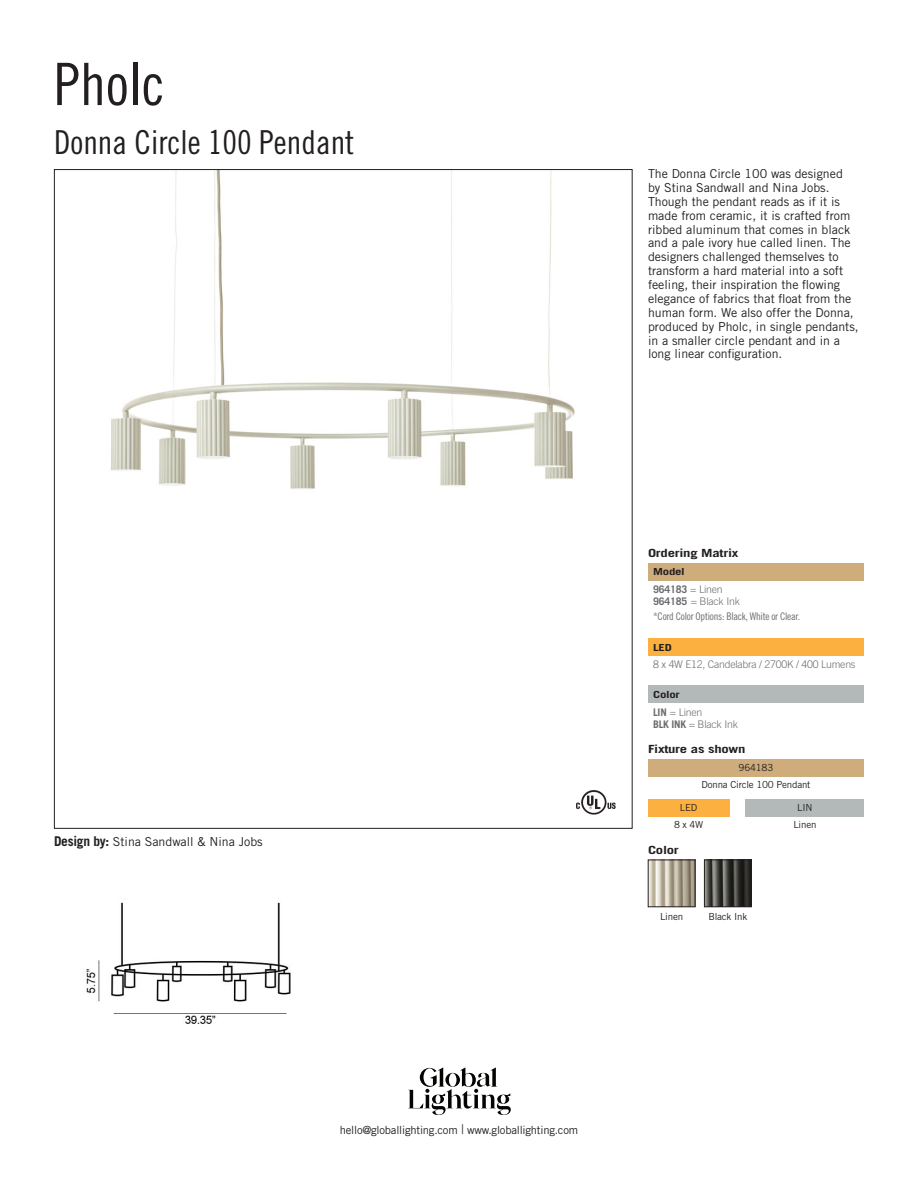
<style>
.page{position:relative;width:918px;height:1188px;background:#fff}
.page>*{position:absolute;margin:0;border:0;box-sizing:border-box;transform-origin:0 0}
.t1{font:58.5px "Trade Gothic LT Std Cn 18";color:#231f20}
.t2{font:33px "Trade Gothic LT Std Cn 18";color:#231f20}
.t3{font:12.3px/13.8px "Trade Gothic LT Std";color:#231f20}
.t4{font:11.25px "Trade Gothic LT Std";letter-spacing:-.02em;color:#231f20}
.t5{font:700 11.25px "Trade Gothic LT Std";letter-spacing:-.02em;color:#231f20;scale:1.31 1}
.t6{font:300 10.5px "Trade Gothic LT Std";letter-spacing:-.02em;color:#6c6d70}
.t7{font:10.5px "Trade Gothic LT Std Cn 18";letter-spacing:-.02em;color:#6c6d70}
.t8{font:700 10.5px "Trade Gothic LT Std";letter-spacing:-.02em;color:#6c6d70}
.t9{font:9.75px "Trade Gothic LT Std";letter-spacing:-.02em;color:#231f20}
.t10{font:700 9.75px "Trade Gothic LT Std";letter-spacing:-.02em;color:#231f20;scale:1.31 1}
.s1{font-weight:700;font-size:13.5px}
.s2{font-weight:300}
.s3{font-weight:700}
.s4{font-weight:300;font-size:13.5px}
</style>
<div class="page">
<img style="left:86px;top:902px;width:205px;height:122px">
<img style="left:111px;top:171px;width:464px;height:318px">
<div style="left:648px;top:563px;width:216px;height:18px;background:#cfac7b"></div>
<div style="left:648px;top:686px;width:216px;height:17px;background:#b3b8b9"></div>
<img style="left:650px;top:862px;width:43px;height:43px">
<img style="left:706px;top:862px;width:43px;height:43px">
<div style="left:704px;top:860px;width:47px;height:47px;border:1px solid #231f20"></div>
<div style="left:648px;top:759px;width:216px;height:18px;background:#cfac7b"></div>
<div style="left:648px;top:799px;width:81px;height:18px;background:#fbb03f"></div>
<div style="left:746px;top:799px;width:118px;height:18px;background:#b3b8b9"></div>
<div style="left:648px;top:638px;width:216px;height:18px;background:#fbb03f"></div>
<img style="left:576px;top:790px;width:40px;height:25px">
<svg style="left:408px;top:1067px;width:103px;height:48px"></svg>
<p class="t1" style="left:54px;top:49px;width:112px">Pholc</p>
<p class="t2" style="left:54px;top:123px;width:302px">Donna Circle 100 Pendant</p>
<p class="t3" style="left:54px;top:835px;width:210px"><span class="s1">Design by:</span> Stina Sandwall &amp; Nina Jobs</p>
<p class="t3" style="left:648px;top:167px;width:212px">The Donna Circle 100 was designed<br>by Stina Sandwall and Nina Jobs.<br>Though the pendant reads as if it is made from ceramic, it is crafted from ribbed aluminum that comes in black and a pale ivory hue called linen. The designers challenged themselves to transform a hard material into a soft feeling, their inspiration the flowing elegance of fabrics that float from the human form. We also offer the Donna, produced by Pholc, in single pendants, in a smaller circle pendant and in a long linear configuration.</p>
<p class="t5" style="left:648px;top:546px;width:71px">Ordering Matrix</p>
<p class="t10" style="left:653px;top:566px;width:26px">Model</p>
<p class="t8" style="left:653px;top:583px;width:71px">964183 <span class="s2">= Linen</span></p>
<p class="t6" style="left:653px;top:595px;width:88px"><span class="s3">964185</span> = Black Ink</p>
<p class="t7" style="left:653px;top:610px;width:148px">*Cord Color Options: Black, White or Clear.</p>
<p class="t10" style="left:653px;top:641px;width:16px">LED</p>
<p class="t6" style="left:653px;top:658px;width:204px">8 x 4W E12, Candelabra / 2700K / 400 Lumens</p>
<p class="t10" style="left:653px;top:688px;width:22px">Color</p>
<p class="t6" style="left:653px;top:706px;width:51px"><span class="s3">LIN</span> = Linen</p>
<p class="t6" style="left:653px;top:718px;width:86px"><span class="s3">BLK INK</span> = Black Ink</p>
<p class="t5" style="left:648px;top:742px;width:76px">Fixture as shown</p>
<p class="t9" style="left:739px;top:762px;width:36px">964183</p>
<p class="t9" style="left:702px;top:779px;width:110px">Donna Circle 100 Pendant</p>
<p class="t9" style="left:674px;top:819px;width:31px">8 x 4W</p>
<p class="t9" style="left:680px;top:802px;width:19px">LED</p>
<p class="t9" style="left:797px;top:802px;width:17px">LIN</p>
<p class="t9" style="left:793px;top:819px;width:25px">Linen</p>
<p class="t5" style="left:648px;top:843px;width:25px">Color</p>
<p class="t9" style="left:660px;top:911px;width:25px">Linen</p>
<p class="t9" style="left:708px;top:911px;width:40px">Black Ink</p>
<p class="t4" style="left:340px;top:1123px;width:240px">hello@globallighting.com <span class="s4">|</span> www.globallighting.com</p>
</div>
